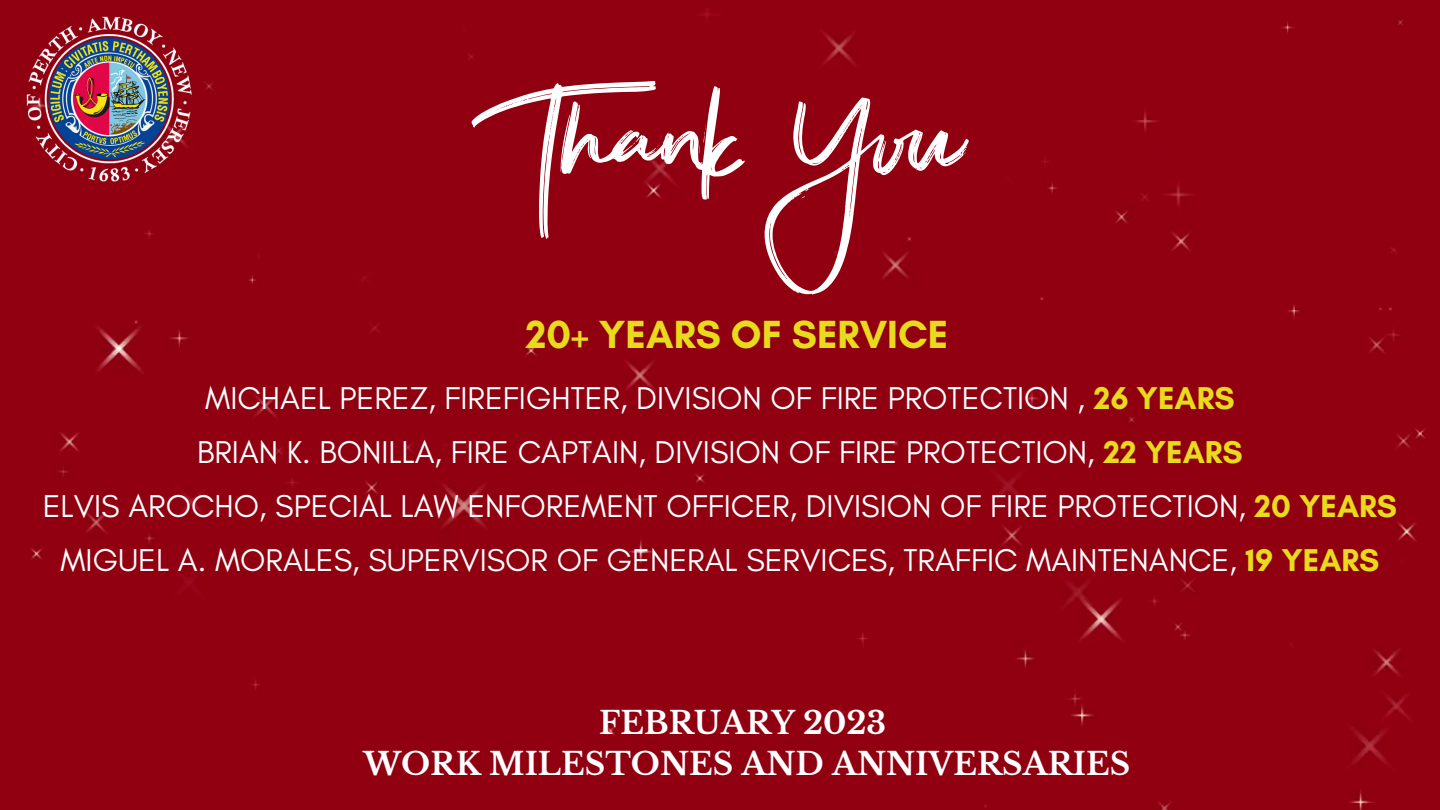
<style>
.page{position:relative;width:1440px;height:810px;background:#900010}
.page>*{position:absolute;margin:0;border:0;box-sizing:border-box;transform-origin:0 0}
.t1{font:700 40px "Glacial Indifference";color:#e8db1d}
.t2{font:32.1px/54px "Glacial Indifference";color:#fff;text-align:center}
.t3{font:700 30.9px "Libre Baskerville";color:#fff}
.s1{font-weight:700;color:#e8db1d}
</style>
<div class="page">
<svg style="left:472px;top:81px;width:497px;height:214px;fill:#900010"></svg>
<img style="left:18px;top:11px;width:182px;height:177px">
<p class="t1" style="left:526px;top:310px;width:424px">20+ YEARS OF SERVICE</p>
<p class="t2" style="left:43px;top:371px;width:1356px">MICHAEL PEREZ, FIREFIGHTER, DIVISION OF FIRE PROTECTION , <span class="s1">26 YEARS<br></span>BRIAN K. BONILLA, FIRE CAPTAIN, DIVISION OF FIRE PROTECTION, <span class="s1">22 YEARS<br></span>ELVIS AROCHO, SPECIAL LAW ENFOREMENT OFFICER, DIVISION OF FIRE PROTECTION, <span class="s1">20 YEARS </span>MIGUEL A. MORALES, SUPERVISOR OF GENERAL SERVICES, TRAFFIC MAINTENANCE, <span class="s1">19 YEARS</span></p>
<p class="t3" style="left:599px;top:704px;width:289px">FEBRUARY 2023</p>
<p class="t3" style="left:363px;top:745px;width:768px">WORK MILESTONES AND ANNIVERSARIES</p>
</div>
